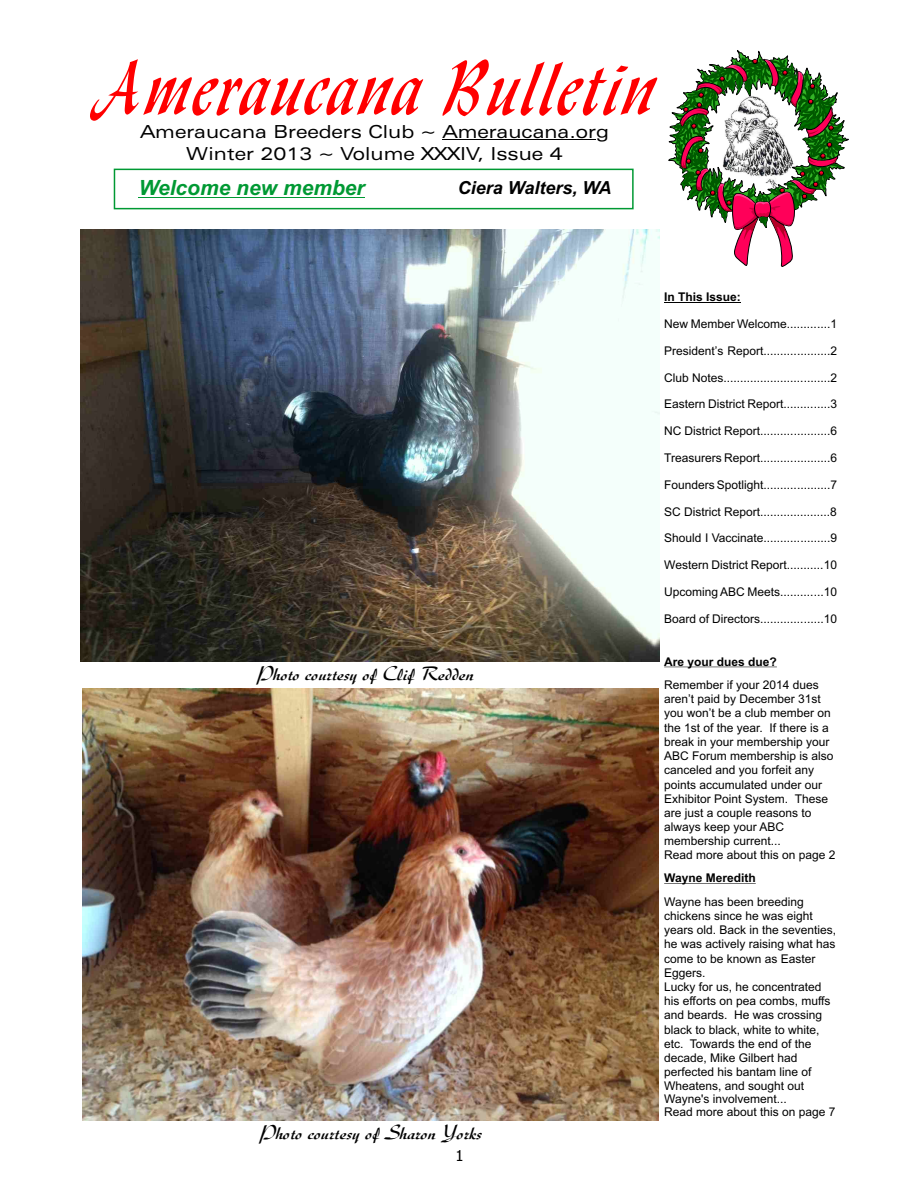
<style>
.page{position:relative;width:918px;height:1188px;background:#fff}
.page>*{position:absolute;margin:0;border:0;box-sizing:border-box;transform-origin:0 0}
.t1{font:72px "Lydian Cursive BT";letter-spacing:.025em;color:#f00}
.t2{font:500 21px "Diskus D";color:#000}
.t3{font:italic 700 21px "Arial";color:#093}
.t4{font:expanded 18px/22.5px "Zurich BT";color:#000;text-align:center}
.t5{font:italic 700 18px "Arial";color:#000}
.t6{font:15px "Tahoma";color:#000}
.t7{font:12px/14.2px "Arial";color:#000}
.t8{font:700 12px "Arial";color:#000}
</style>
<div class="page">
<img style="left:81px;top:230px;width:578px;height:432px">
<hr style="left:442px;top:140px;width:154px;height:1px;background:#000">
<hr style="left:139px;top:197px;width:226px;height:1px;background:#093">
<div style="left:114px;top:169px;width:520px;height:40px;border:2px solid #093"></div>
<svg style="left:668px;top:50px;width:181px;height:217px"></svg>
<img style="left:82px;top:688px;width:576px;height:433px">
<hr style="left:664px;top:302px;width:77px;height:1px;background:#000">
<hr style="left:664px;top:667px;width:113px;height:1px;background:#000">
<hr style="left:664px;top:883px;width:92px;height:1px;background:#000">
<h1 class="t1" style="left:101px;top:58px;width:559px">Ameraucana Bulletin</h1>
<h3 class="t4" style="left:140px;top:122px;width:471px">Ameraucana Breeders Club ~ Ameraucana.org<br>Winter 2013 ~ Volume XXXIV, Issue 4</h3>
<h2 class="t3" style="left:139px;top:180px;width:228px">Welcome new member</h2>
<h3 class="t5" style="left:458px;top:181px;width:155px">Ciera Walters, WA</h3>
<h2 class="t2" style="left:257px;top:663px;width:218px">Photo courtesy of Clif Redden</h2>
<h2 class="t2" style="left:259px;top:1122px;width:224px">Photo courtesy of Sharon Yorks</h2>
<p class="t6" style="left:456px;top:1150px;width:10px">1</p>
<p class="t8" style="left:664px;top:292px;width:78px">In This Issue:</p>
<p class="t7" style="left:664px;top:318px;width:174px">New Member Welcome.............1</p>
<p class="t7" style="left:664px;top:344px;width:174px">President’s Report....................2</p>
<p class="t7" style="left:664px;top:371px;width:174px">Club Notes................................2</p>
<p class="t7" style="left:664px;top:398px;width:174px">Eastern District Report..............3</p>
<p class="t7" style="left:664px;top:425px;width:174px">NC District Report.....................6</p>
<p class="t7" style="left:664px;top:452px;width:174px">Treasurers Report.....................6</p>
<p class="t7" style="left:664px;top:479px;width:174px">Founders Spotlight....................7</p>
<p class="t7" style="left:664px;top:505px;width:174px">SC District Report.....................8</p>
<p class="t7" style="left:664px;top:532px;width:174px">Should I Vaccinate....................9</p>
<p class="t7" style="left:664px;top:559px;width:174px">Western District Report...........10</p>
<p class="t7" style="left:664px;top:586px;width:174px">Upcoming ABC Meets.............10</p>
<p class="t7" style="left:664px;top:613px;width:174px">Board of Directors...................10</p>
<p class="t8" style="left:664px;top:657px;width:114px">Are your dues due?</p>
<p class="t7" style="left:664px;top:679px;width:173px">Remember if your 2014 dues aren’t paid by December 31st you won’t be a club member on the 1st of the year. If there is a break in your membership your<br>ABC Forum membership is also canceled and you forfeit any points accumulated under our<br>Exhibitor Point System. These are just a couple reasons to always keep your ABC membership current...<br>Read more about this on page 2</p>
<p class="t8" style="left:664px;top:873px;width:93px">Wayne Meredith</p>
<p class="t7" style="left:664px;top:895px;width:174px">Wayne has been breeding chickens since he was eight years old. Back in the seventies, he was actively raising what has come to be known as Easter<br>Eggers.<br>Lucky for us, he concentrated his efforts on pea combs, muffs and beards. He was crossing black to black, white to white, etc. Towards the end of the decade, Mike Gilbert had perfected his bantam line of<br>Wheatens, and sought out</p>
<p class="t7" style="left:664px;top:1094px;width:173px;line-height:12.8px">Wayne's involvement...<br>Read more about this on page 7</p>
</div>
